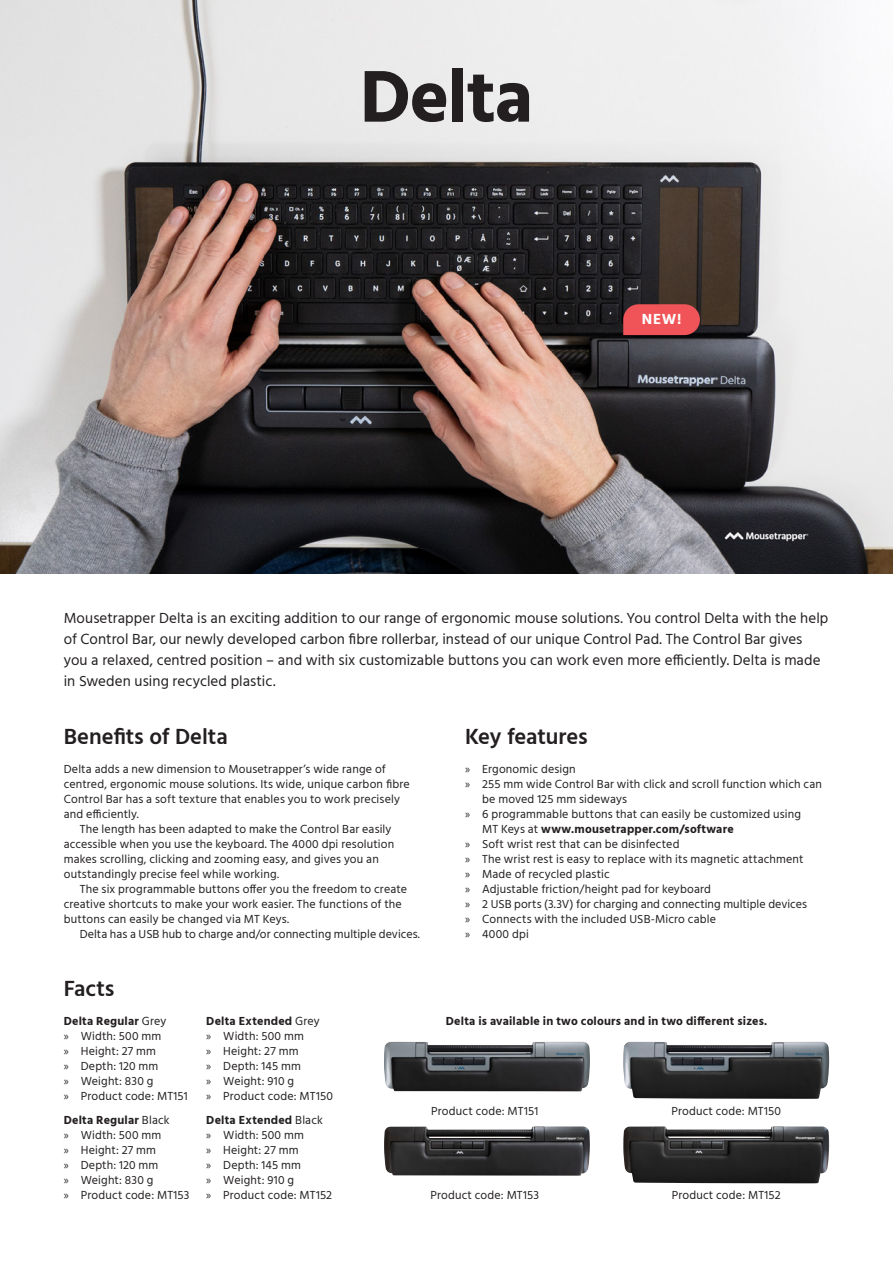
<style>
.page{position:relative;width:893px;height:1263px;background:#fff}
.page>*{position:absolute;margin:0;border:0;box-sizing:border-box;transform-origin:0 0}
.t1{font:700 75px "Hind";letter-spacing:-.02em;color:#231f20}
.t2{font:600 22.5px "Hind";letter-spacing:-.005em;color:#231f20}
.t3{font:15px/21px "Hind";letter-spacing:.005em;color:#231f20}
.t4{font:700 15px "Hind";color:#fff}
.t5{font:12px/15px "Hind";letter-spacing:.015em;color:#231f20}
.t6{font:700 12px "Hind";letter-spacing:.015em;color:#231f20}
.s1{font-family:"Myriad Pro"}
.s2{font-weight:700}
.s3{font-weight:400}
</style>
<div class="page">
<img style="left:0;top:133px;width:893px;height:440px">
<img style="left:0;top:0;width:840px;height:133px">
<img style="left:623px;top:1042px;width:206px;height:57px">
<img style="left:384px;top:1042px;width:206px;height:49px">
<img style="left:623px;top:1126px;width:206px;height:57px">
<img style="left:384px;top:1126px;width:206px;height:49px">
<svg style="left:623px;top:304px;width:77px;height:31px;background:#e05053"></svg>
<p class="t1" style="left:360px;top:52px;width:175px">Delta</p>
<p class="t4" style="left:642px;top:310px;width:41px">NEW!</p>
<p class="t3" style="left:64px;top:608px;width:766px">Mousetrapper Delta is an exciting addition to our range of ergonomic mouse solutions. You control Delta with the help of Control Bar, our newly developed carbon fibre rollerbar, instead of our unique Control Pad. The Control Bar gives you a relaxed, centred position – and with six customizable buttons you can work even more efficiently. Delta is made in Sweden using recycled plastic.</p>
<p class="t2" style="left:465px;top:720px;width:124px">Key features</p>
<p class="t5" style="left:465px;top:762px;width:112px"><span class="s1">»</span> Ergonomic design</p>
<p class="t5" style="left:482px;top:777px;width:341px;text-indent:-17px"><span class="s1">»</span> 255 mm wide Control Bar with click and scroll function which can be moved 125 mm sideways</p>
<p class="t5" style="left:482px;top:807px;width:320px;text-indent:-17px"><span class="s1">»</span> 6 programmable buttons that can easily be customized using<br>MT Keys at <span class="s2">www.mousetrapper.com/software</span></p>
<p class="t5" style="left:465px;top:837px;width:216px"><span class="s1">»</span> Soft wrist rest that can be disinfected</p>
<p class="t5" style="left:465px;top:852px;width:340px"><span class="s1">»</span> The wrist rest is easy to replace with its magnetic attachment</p>
<p class="t5" style="left:465px;top:867px;width:146px"><span class="s1">»</span> Made of recycled plastic</p>
<p class="t5" style="left:465px;top:882px;width:247px"><span class="s1">»</span> Adjustable friction/height pad for keyboard</p>
<p class="t5" style="left:465px;top:897px;width:343px"><span class="s1">»</span> 2 USB ports (3.3V) for charging and connecting multiple devices</p>
<p class="t5" style="left:465px;top:912px;width:252px"><span class="s1">»</span> Connects with the included USB-Micro cable</p>
<p class="t5" style="left:465px;top:927px;width:65px"><span class="s1">»</span> 4000 dpi</p>
<p class="t2" style="left:64px;top:720px;width:165px">Benefits of Delta</p>
<p class="t5" style="left:64px;top:762px;width:347px">Delta adds a new dimension to Mousetrapper’s wide range of centred, ergonomic mouse solutions. Its wide, unique carbon fibre Control Bar has a soft texture that enables you to work precisely and efficiently.</p>
<p class="t5" style="left:64px;top:822px;width:332px;text-indent:16px">The length has been adapted to make the Control Bar easily accessible when you use the keyboard. The 4000 dpi resolution makes scrolling, clicking and zooming easy, and gives you an outstandingly precise feel while working.</p>
<p class="t5" style="left:64px;top:882px;width:345px;text-indent:16px">The six programmable buttons offer you the freedom to create creative shortcuts to make your work easier. The functions of the buttons can easily be changed via MT Keys.</p>
<p class="t5" style="left:80px;top:927px;width:342px">Delta has a USB hub to charge and/or connecting multiple devices.</p>
<p class="t2" style="left:64px;top:972px;width:52px">Facts</p>
<p class="t6" style="left:64px;top:1014px;width:104px">Delta Regular <span class="s3">Grey</span></p>
<p class="t5" style="left:64px;top:1029px;width:99px"><span class="s1">»</span> Width: 500 mm</p>
<p class="t5" style="left:64px;top:1044px;width:94px"><span class="s1">»</span> Height: 27 mm</p>
<p class="t5" style="left:64px;top:1059px;width:96px"><span class="s1">»</span> Depth: 120 mm</p>
<p class="t5" style="left:64px;top:1074px;width:91px"><span class="s1">»</span> Weight: 830 g</p>
<p class="t5" style="left:64px;top:1089px;width:125px"><span class="s1">»</span> Product code: MT151</p>
<p class="t6" style="left:64px;top:1113px;width:107px">Delta Regular <span class="s3">Black</span></p>
<p class="t5" style="left:64px;top:1128px;width:99px"><span class="s1">»</span> Width: 500 mm</p>
<p class="t5" style="left:64px;top:1143px;width:94px"><span class="s1">»</span> Height: 27 mm</p>
<p class="t5" style="left:64px;top:1158px;width:96px"><span class="s1">»</span> Depth: 120 mm</p>
<p class="t5" style="left:64px;top:1173px;width:91px"><span class="s1">»</span> Weight: 830 g</p>
<p class="t5" style="left:64px;top:1188px;width:127px"><span class="s1">»</span> Product code: MT153</p>
<p class="t6" style="left:206px;top:1014px;width:115px">Delta Extended <span class="s3">Grey</span></p>
<p class="t5" style="left:206px;top:1029px;width:99px"><span class="s1">»</span> Width: 500 mm</p>
<p class="t5" style="left:206px;top:1044px;width:94px"><span class="s1">»</span> Height: 27 mm</p>
<p class="t5" style="left:206px;top:1059px;width:96px"><span class="s1">»</span> Depth: 145 mm</p>
<p class="t5" style="left:206px;top:1074px;width:89px"><span class="s1">»</span> Weight: 910 g</p>
<p class="t5" style="left:206px;top:1089px;width:128px"><span class="s1">»</span> Product code: MT150</p>
<p class="t6" style="left:206px;top:1113px;width:118px">Delta Extended <span class="s3">Black</span></p>
<p class="t5" style="left:206px;top:1128px;width:99px"><span class="s1">»</span> Width: 500 mm</p>
<p class="t5" style="left:206px;top:1143px;width:94px"><span class="s1">»</span> Height: 27 mm</p>
<p class="t5" style="left:206px;top:1158px;width:96px"><span class="s1">»</span> Depth: 145 mm</p>
<p class="t5" style="left:206px;top:1173px;width:89px"><span class="s1">»</span> Weight: 910 g</p>
<p class="t5" style="left:206px;top:1188px;width:127px"><span class="s1">»</span> Product code: MT152</p>
<p class="t6" style="left:446px;top:1014px;width:323px">Delta is available in two colours and in two different sizes.</p>
<p class="t5" style="left:431px;top:1104px;width:108px">Product code: MT151</p>
<p class="t5" style="left:430px;top:1188px;width:110px">Product code: MT153</p>
<p class="t5" style="left:671px;top:1104px;width:111px">Product code: MT150</p>
<p class="t5" style="left:672px;top:1188px;width:110px">Product code: MT152</p>
</div>
